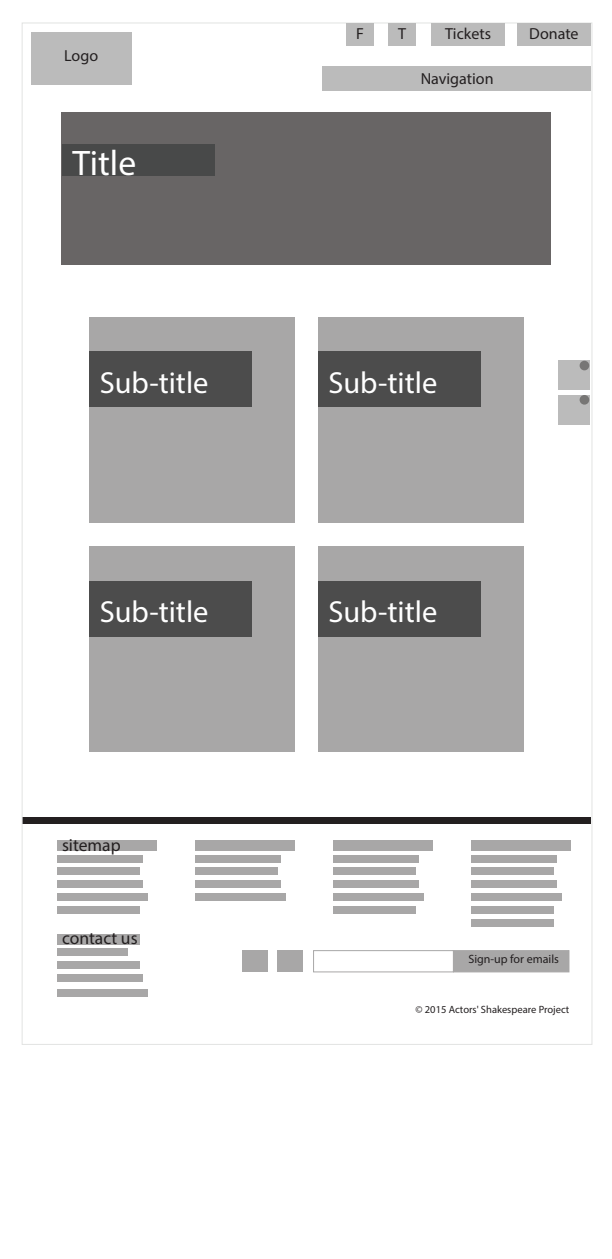
<style>
.page{position:relative;width:612px;height:1259px;background:#fff}
.page>*{position:absolute;margin:0;border:0;box-sizing:border-box;transform-origin:0 0}
.t1{font:35.6px "Myriad Pro";color:#fff}
.t2{font:30.5px "Myriad Pro";color:#fff}
.t3{font:17.6px "Myriad Pro";color:#231f20}
.t4{font:16px "Myriad Pro";color:#231f20}
.t5{font:12px "Myriad Pro";color:#231f20}
.t6{font:10.5px "Myriad Pro";color:#231f20}
</style>
<div class="page">
<div style="left:22px;top:817px;width:569px;height:7px;background:#231f20"></div>
<div style="left:242px;top:951px;width:25px;height:21px;background:#a8a7a7"></div>
<div style="left:278px;top:951px;width:25px;height:21px;background:#a8a7a7"></div>
<div style="left:195px;top:855px;width:86px;height:8px;background:#a8a7a7"></div>
<div style="left:195px;top:868px;width:83px;height:7px;background:#a8a7a7"></div>
<div style="left:195px;top:880px;width:86px;height:8px;background:#a8a7a7"></div>
<div style="left:195px;top:893px;width:91px;height:8px;background:#a8a7a7"></div>
<div style="left:195px;top:841px;width:100px;height:10px;background:#a8a7a7"></div>
<div style="left:333px;top:855px;width:86px;height:8px;background:#a8a7a7"></div>
<div style="left:333px;top:868px;width:83px;height:7px;background:#a8a7a7"></div>
<div style="left:333px;top:880px;width:86px;height:8px;background:#a8a7a7"></div>
<div style="left:333px;top:893px;width:91px;height:8px;background:#a8a7a7"></div>
<div style="left:333px;top:906px;width:83px;height:8px;background:#a8a7a7"></div>
<div style="left:333px;top:841px;width:99px;height:10px;background:#a8a7a7"></div>
<div style="left:471px;top:855px;width:86px;height:8px;background:#a8a7a7"></div>
<div style="left:471px;top:868px;width:83px;height:7px;background:#a8a7a7"></div>
<div style="left:471px;top:880px;width:86px;height:8px;background:#a8a7a7"></div>
<div style="left:471px;top:893px;width:91px;height:8px;background:#a8a7a7"></div>
<div style="left:471px;top:906px;width:83px;height:8px;background:#a8a7a7"></div>
<div style="left:471px;top:919px;width:83px;height:8px;background:#a8a7a7"></div>
<div style="left:471px;top:841px;width:99px;height:10px;background:#a8a7a7"></div>
<div style="left:57px;top:949px;width:71px;height:7px;background:#a8a7a7"></div>
<div style="left:57px;top:961px;width:83px;height:8px;background:#a8a7a7"></div>
<div style="left:57px;top:974px;width:86px;height:8px;background:#a8a7a7"></div>
<div style="left:57px;top:989px;width:91px;height:8px;background:#a8a7a7"></div>
<div style="left:57px;top:934px;width:83px;height:11px;background:#a8a7a7"></div>
<div style="left:57px;top:855px;width:86px;height:8px;background:#a8a7a7"></div>
<div style="left:57px;top:868px;width:83px;height:7px;background:#a8a7a7"></div>
<div style="left:57px;top:880px;width:86px;height:8px;background:#a8a7a7"></div>
<div style="left:57px;top:893px;width:91px;height:8px;background:#a8a7a7"></div>
<div style="left:57px;top:906px;width:83px;height:8px;background:#a8a7a7"></div>
<div style="left:57px;top:841px;width:100px;height:10px;background:#a8a7a7"></div>
<div style="left:313px;top:950px;width:141px;height:22px;border:1px solid #a8a7a7"></div>
<div style="left:453px;top:950px;width:116px;height:22px;background:#a8a7a7"></div>
<div style="left:89px;top:317px;width:206px;height:206px;background:#a8a7a7"></div>
<div style="left:89px;top:352px;width:163px;height:55px;background:#4c4c4c"></div>
<div style="left:318px;top:317px;width:206px;height:206px;background:#a8a7a7"></div>
<div style="left:318px;top:352px;width:163px;height:55px;background:#4c4c4c"></div>
<div style="left:89px;top:546px;width:206px;height:206px;background:#a8a7a7"></div>
<div style="left:89px;top:581px;width:163px;height:56px;background:#4c4c4c"></div>
<div style="left:318px;top:546px;width:206px;height:206px;background:#a8a7a7"></div>
<div style="left:318px;top:581px;width:163px;height:56px;background:#4c4c4c"></div>
<div style="left:62px;top:113px;width:489px;height:152px;background:#686565"></div>
<div style="left:62px;top:144px;width:153px;height:32px;background:#484949"></div>
<div style="left:31px;top:33px;width:101px;height:52px;background:#bbb"></div>
<div style="left:432px;top:24px;width:73px;height:22px;background:#bbb"></div>
<div style="left:517px;top:24px;width:74px;height:22px;background:#bbb"></div>
<div style="left:322px;top:67px;width:269px;height:24px;background:#bbb"></div>
<div style="left:388px;top:24px;width:28px;height:22px;background:#bbb"></div>
<div style="left:346px;top:24px;width:28px;height:22px;background:#bbb"></div>
<div style="left:559px;top:395px;width:31px;height:29px;background:#bbb"></div>
<div style="left:580px;top:395px;width:9px;height:10px;background:#777675;border-radius:50%"></div>
<div style="left:559px;top:361px;width:31px;height:29px;background:#bbb"></div>
<div style="left:580px;top:361px;width:9px;height:9px;background:#777675;border-radius:50%"></div>
<p class="t4" style="left:64px;top:46px;width:35px">Logo</p>
<p class="t1" style="left:73px;top:141px;width:65px">Title</p>
<p class="t4" style="left:356px;top:24px;width:9px">F</p>
<p class="t4" style="left:398px;top:24px;width:9px">T</p>
<p class="t4" style="left:445px;top:24px;width:47px">Tickets</p>
<p class="t4" style="left:421px;top:69px;width:74px">Navigation</p>
<p class="t4" style="left:529px;top:24px;width:51px">Donate</p>
<p class="t2" style="left:100px;top:364px;width:110px">Sub-title</p>
<p class="t2" style="left:328px;top:364px;width:110px">Sub-title</p>
<p class="t2" style="left:100px;top:593px;width:110px">Sub-title</p>
<p class="t2" style="left:328px;top:593px;width:110px">Sub-title</p>
<p class="t3" style="left:62px;top:834px;width:60px">sitemap</p>
<p class="t3" style="left:62px;top:928px;width:77px">contact us</p>
<p class="t5" style="left:469px;top:952px;width:92px">Sign-up for emails</p>
<p class="t6" style="left:416px;top:1003px;width:155px">© 2015 Actors' Shakespeare Project</p>
</div>
